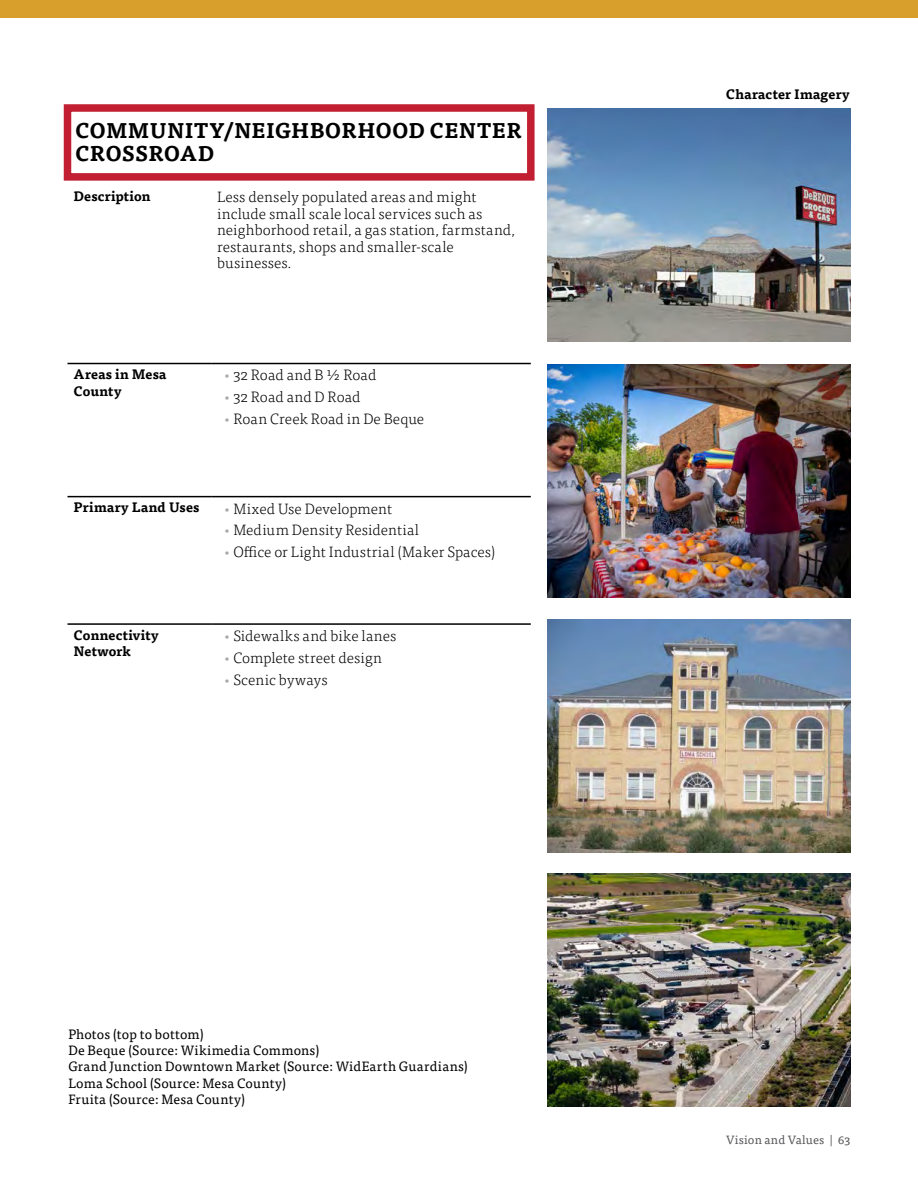
<style>
.page{position:relative;width:918px;height:1188px;background:#fff}
.page>*{position:absolute;margin:0;border:0;box-sizing:border-box;transform-origin:0 0}
.t1{font:700 21px/22.5px "Tisa Pro";letter-spacing:.01em;color:#000}
.t2{font:300 15px/16.5px "Tisa Pro";letter-spacing:.01em;color:#000}
.t3{font:13.5px/16.2px "Tisa Pro";letter-spacing:.01em;color:#000}
.t4{font:700 13.5px/16.5px "Tisa Pro";letter-spacing:.015em;color:#000}
.t5{font:12px "Tisa Pro";letter-spacing:.01em;color:#58595b}
.s1{font-size:16.5px;color:#a7a9ac}
</style>
<div class="page">
<div style="left:64px;top:104px;width:471px;height:77px;border:8px solid #c21f32"></div>
<hr style="left:68px;top:363px;width:143px;height:1px;background:#000">
<hr style="left:211px;top:363px;width:320px;height:1px;background:#000">
<hr style="left:68px;top:496px;width:143px;height:1px;background:#000">
<hr style="left:211px;top:496px;width:320px;height:1px;background:#000">
<hr style="left:68px;top:623px;width:143px;height:2px;background:#000">
<hr style="left:211px;top:623px;width:320px;height:2px;background:#000">
<img style="left:547px;top:108px;width:303px;height:233px">
<img style="left:547px;top:619px;width:303px;height:233px">
<img style="left:547px;top:365px;width:303px;height:233px">
<img style="left:547px;top:874px;width:303px;height:233px">
<div style="left:0;top:0;width:918px;height:18px;background:#d99f2c"></div>
<h1 class="t1" style="left:75px;top:118px;width:449px">COMMUNITY/NEIGHBORHOOD CENTER<br>CROSSROAD</h1>
<p class="t4" style="left:74px;top:188px;width:79px">Description</p>
<p class="t2" style="left:217px;top:188px;width:299px">Less densely populated areas and might include small scale local services such as neighborhood retail, a gas station, farmstand, restaurants, shops and smaller-scale businesses.</p>
<p class="t4" style="left:74px;top:366px;width:95px">Areas in Mesa<br>County</p>
<p class="t2" style="left:223px;top:366px;width:155px"><span class="s1">•</span>32 Road and B ½ Road</p>
<p class="t2" style="left:223px;top:388px;width:140px"><span class="s1">•</span>32 Road and D Road</p>
<p class="t2" style="left:223px;top:410px;width:203px"><span class="s1">•</span>Roan Creek Road in De Beque</p>
<p class="t4" style="left:74px;top:499px;width:128px">Primary Land Uses</p>
<p class="t2" style="left:223px;top:499px;width:171px"><span class="s1">•</span>Mixed Use Development</p>
<p class="t2" style="left:223px;top:521px;width:198px"><span class="s1">•</span>Medium Density Residential</p>
<p class="t2" style="left:223px;top:543px;width:274px"><span class="s1">•</span>Office or Light Industrial (Maker Spaces)</p>
<p class="t4" style="left:74px;top:626px;width:87px">Connectivity<br>Network</p>
<p class="t2" style="left:223px;top:627px;width:175px"><span class="s1">•</span>Sidewalks and bike lanes</p>
<p class="t2" style="left:223px;top:649px;width:161px"><span class="s1">•</span>Complete street design</p>
<p class="t2" style="left:223px;top:671px;width:107px"><span class="s1">•</span>Scenic byways</p>
<p class="t3" style="left:68px;top:1025px;width:401px">Photos (top to bottom)<br>De Beque (Source: Wikimedia Commons)<br>Grand Junction Downtown Market (Source: WidEarth Guardians)<br>Loma School (Source: Mesa County)<br>Fruita (Source: Mesa County)</p>
<p class="t4" style="left:726px;top:86px;width:125px">Character Imagery</p>
<p class="t5" style="left:726px;top:1131px;width:126px">Vision and Values | 63</p>
</div>
